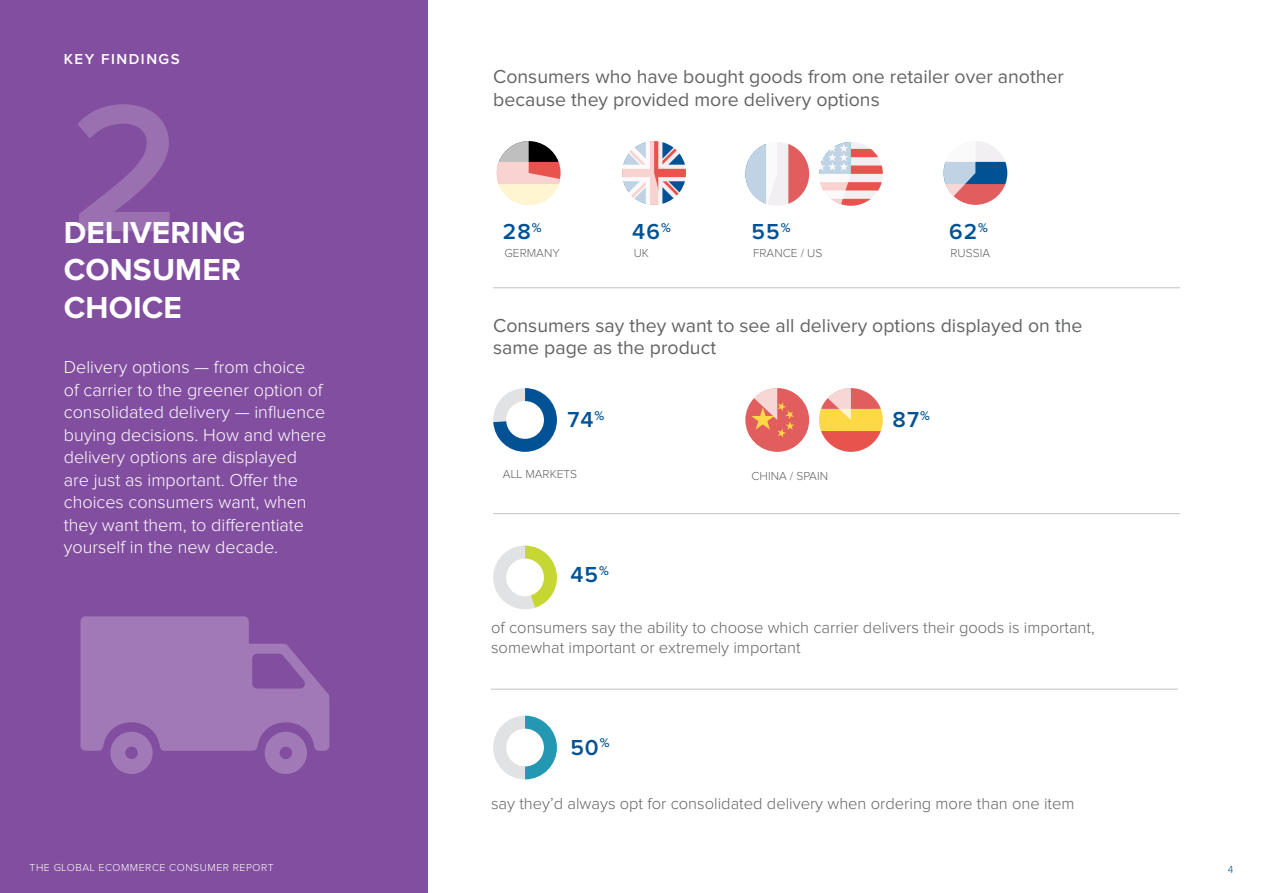
<style>
.page{position:relative;width:1263px;height:893px;background:#fff}
.page>*{position:absolute;margin:0;border:0;box-sizing:border-box;transform-origin:0 0}
.t1{font:600 187.5px "Proxima Nova";color:#fff}
.t2{font:700 31.5px/37.8px "Proxima Nova";letter-spacing:.005em;color:#fff}
.t3{font:600 22.5px "Proxima Nova";letter-spacing:.05em;color:#005295}
.t4{font:19.5px/22.5px "Proxima Nova";color:#636466}
.t5{font:300 18px/22.5px "Proxima Nova";color:#fff}
.t6{font:300 16.5px/19.8px "Proxima Nova";color:#636466}
.t7{font:600 15px "Proxima Nova";letter-spacing:.1em;color:#fff}
.t8{font:300 12px "Proxima Nova";color:#636466}
.t9{font:300 10.5px "Proxima Nova";letter-spacing:.05em;color:#fff}
.t10{font:300 10.5px "Proxima Nova";color:#005295}
</style>
<div class="page">
<div style="left:0;top:0;width:427px;height:893px;background:#824e9f"></div>
<div style="left:745px;top:142px;width:64px;height:64px;background:#f1eff2;border-radius:50%"></div>
<svg style="left:788px;top:144px;width:21px;height:60px"></svg>
<svg style="left:493px;top:388px;width:64px;height:64px"></svg>
<div style="left:745px;top:388px;width:64px;height:64px;background:#e25e5e;border-radius:50%"></div>
<hr style="left:493px;top:287px;width:687px;height:1px;background:#636466">
<hr style="left:493px;top:513px;width:687px;height:1px;background:#636466">
<hr style="left:491px;top:689px;width:687px;height:1px;background:#636466">
<svg style="left:493px;top:546px;width:64px;height:64px"></svg>
<svg style="left:493px;top:716px;width:64px;height:63px"></svg>
<svg style="left:80px;top:616px;width:249px;height:158px"></svg>
<div style="left:506px;top:401px;width:38px;height:38px;background:#fff;border-radius:50%"></div>
<div style="left:506px;top:559px;width:38px;height:37px;background:#fff;border-radius:50%"></div>
<div style="left:506px;top:729px;width:38px;height:37px;background:#fff;border-radius:50%"></div>
<svg style="left:497px;top:141px;width:64px;height:64px"></svg>
<svg style="left:622px;top:141px;width:64px;height:64px"></svg>
<svg style="left:745px;top:142px;width:32px;height:62px"></svg>
<svg style="left:819px;top:142px;width:64px;height:64px"></svg>
<svg style="left:943px;top:141px;width:64px;height:64px"></svg>
<svg style="left:751px;top:388px;width:43px;height:49px"></svg>
<svg style="left:819px;top:388px;width:64px;height:64px"></svg>
<p class="t7" style="left:64px;top:52px;width:118px">KEY FINDINGS</p>
<h1 class="t1" style="left:70px;top:83px;width:113px">2</h1>
<h2 class="t2" style="left:64px;top:214px;width:183px">DELIVERING<br>CONSUMER<br>CHOICE</h2>
<p class="t5" style="left:64px;top:357px;width:264px">Delivery options — from choice<br>of carrier to the greener option of consolidated delivery — influence buying decisions. How and where delivery options are displayed are just as important. Offer the choices consumers want, when they want them, to differentiate yourself in the new decade.</p>
<p class="t4" style="left:493px;top:67px;width:572px">Consumers who have bought goods from one retailer over another because they provided more delivery options</p>
<p class="t3" style="left:503px;top:221px;width:40px">28<sup>%</sup></p>
<p class="t8" style="left:504px;top:248px;width:57px">GERMANY</p>
<p class="t3" style="left:632px;top:221px;width:40px">46<sup>%</sup></p>
<p class="t8" style="left:634px;top:248px;width:17px">UK</p>
<p class="t3" style="left:751px;top:221px;width:41px">55<sup>%</sup></p>
<p class="t8" style="left:753px;top:248px;width:71px">FRANCE / US</p>
<p class="t3" style="left:949px;top:221px;width:40px">62<sup>%</sup></p>
<p class="t8" style="left:950px;top:248px;width:41px">RUSSIA</p>
<p class="t4" style="left:493px;top:315px;width:591px">Consumers say they want to see all delivery options displayed on the same page as the product</p>
<p class="t3" style="left:567px;top:409px;width:39px">74<sup>%</sup></p>
<p class="t8" style="left:503px;top:468px;width:76px">ALL MARKETS</p>
<p class="t8" style="left:751px;top:471px;width:78px">CHINA / SPAIN</p>
<p class="t3" style="left:570px;top:565px;width:40px">45<sup>%</sup></p>
<p class="t3" style="left:892px;top:409px;width:39px">87<sup>%</sup></p>
<p class="t6" style="left:491px;top:619px;width:605px">of consumers say the ability to choose which carrier delivers their goods is important, somewhat important or extremely important</p>
<p class="t3" style="left:570px;top:737px;width:41px">50<sup>%</sup></p>
<p class="t6" style="left:491px;top:794px;width:585px">say they’d always opt for consolidated delivery when ordering more than one item</p>
<p class="t9" style="left:30px;top:862px;width:246px">THE GLOBAL ECOMMERCE CONSUMER REPORT</p>
<p class="t10" style="left:1228px;top:865px;width:7px">4</p>
</div>
